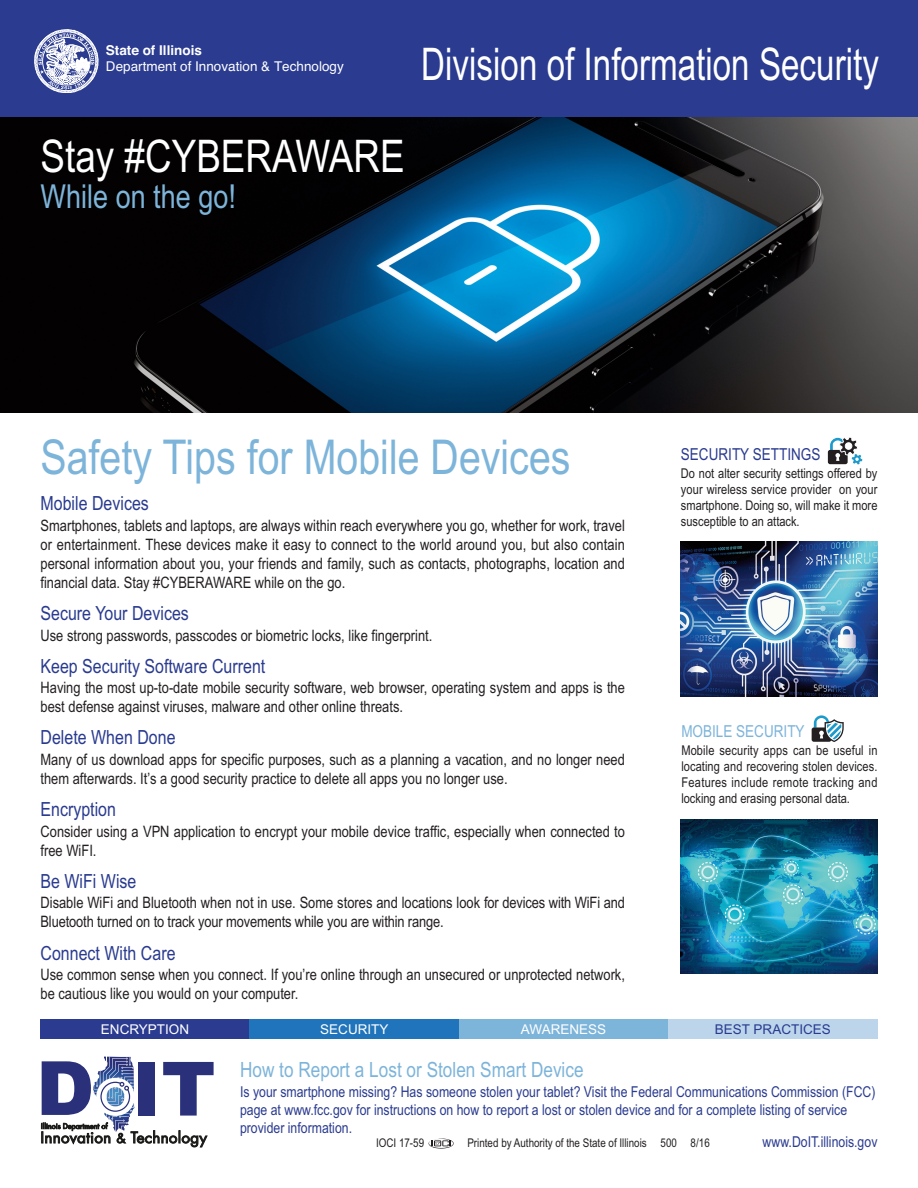
<style>
.page{position:relative;width:918px;height:1188px;background:#fff}
.page>*{position:absolute;margin:0;border:0;box-sizing:border-box;transform-origin:0 0}
.t1{font:48px "Arial Narrow";color:#7db4da}
.t2{font:45px "Arial Narrow";color:#fff;scale:.9 1}
.t3{font:45px "Arial Narrow";color:#fff}
.t4{font:33px "Arial Narrow";color:#7db4da}
.t5{font:21px "Arial Narrow";color:#7db4da}
.t6{font:19.5px "Arial Narrow";color:#2a3b90}
.t7{font:16.5px "Arial Narrow";color:#2a3b90}
.t8{font:16.5px "Arial Narrow";color:#7db4da}
.t9{font:15.75px/18.9px "Arial Narrow";color:#231f20}
.t10{font:15px/18px "Arial Narrow";color:#2a3b90}
.t11{font:15px "Futura Std";letter-spacing:.025em;color:#040503}
.t12{font:13.5px/16.2px "Arial Narrow";color:#231f20;text-align:justify}
.t13{font:13.5px "Helvetica";color:#fff}
.t14{font:13.5px "Arial";color:#fff}
.t15{font:700 13.5px "Helvetica";color:#fff}
.t16{font:13.5px "Arial";color:#2a3b90}
.t17{font:12px "Arial Narrow";color:#231f20}
.t18{font:7.2px "Futura Std";color:#040503}
.s1{font-size:12.9px}
</style>
<div class="page">
<div style="left:0;top:0;width:918px;height:119px;background:#2a3b90"></div>
<img style="left:0;top:118px;width:918px;height:294px">
<div style="left:138px;top:1062px;width:17px;height:54px;background:#2a317a"></div>
<svg style="left:163px;top:1062px;width:51px;height:54px"></svg>
<svg style="left:42px;top:1057px;width:93px;height:75px"></svg>
<svg style="left:34px;top:29px;width:65px;height:64px"></svg>
<div style="left:40px;top:1019px;width:210px;height:20px;background:#2a3b90"></div>
<div style="left:250px;top:1019px;width:209px;height:20px;background:#2074bb"></div>
<div style="left:459px;top:1019px;width:209px;height:20px;background:#7db4da"></div>
<div style="left:668px;top:1019px;width:210px;height:20px;background:#bcd5eb"></div>
<img style="left:681px;top:542px;width:197px;height:154px">
<img style="left:681px;top:819px;width:197px;height:155px">
<svg style="left:828px;top:437px;width:34px;height:27px"></svg>
<svg style="left:812px;top:715px;width:32px;height:27px"></svg>
<svg style="left:429px;top:1139px;width:24px;height:10px"></svg>
<p class="t15" style="left:106px;top:40px;width:98px">State of Illinois</p>
<p class="t13" style="left:106px;top:56px;width:239px">Department of Innovation &amp; Technology</p>
<h2 class="t3" style="left:40px;top:130px;width:366px">Stay #CYBERAWARE</h2>
<h3 class="t4" style="left:40px;top:177px;width:197px">While on the go!</h3>
<h2 class="t2" style="left:421px;top:38px;width:510px">Division of Information Security</h2>
<h1 class="t1" style="left:40px;top:429px;width:532px">Safety Tips for Mobile Devices</h1>
<p class="t6" style="left:40px;top:492px;width:110px">Mobile Devices</p>
<p class="t9" style="left:40px;top:516px;width:586px;text-align:justify">Smartphones, tablets and laptops, are always within reach everywhere you go, whether for work, travel or entertainment. These devices make it easy to connect to the world around you, but also contain personal information about you, your friends and family, such as contacts, photographs, location and financial data. Stay #CYBERAWARE while on the go.</p>
<p class="t6" style="left:40px;top:602px;width:150px">Secure Your Devices</p>
<p class="t9" style="left:40px;top:626px;width:393px">Use strong passwords, passcodes or biometric locks, like fingerprint.</p>
<p class="t6" style="left:40px;top:655px;width:226px">Keep Security Software Current</p>
<p class="t9" style="left:40px;top:678px;width:586px">Having the most up-to-date mobile security software, web browser, operating system and apps is the best defense against viruses, malware and other online threats.</p>
<p class="t6" style="left:40px;top:726px;width:137px">Delete When Done</p>
<p class="t9" style="left:40px;top:750px;width:586px">Many of us download apps for specific purposes, such as a planning a vacation, and no longer need them afterwards. It’s a good security practice to delete all apps you no longer use.</p>
<p class="t6" style="left:40px;top:798px;width:77px">Encryption</p>
<p class="t9" style="left:40px;top:822px;width:586px">Consider using a VPN application to encrypt your mobile device traffic, especially when connected to free WiFI.</p>
<p class="t6" style="left:40px;top:870px;width:97px">Be WiFi Wise</p>
<p class="t9" style="left:40px;top:894px;width:586px">Disable WiFi and Bluetooth when not in use. Some stores and locations look for devices with WiFi and<br>Bluetooth turned on to track your movements while you are within range.</p>
<p class="t6" style="left:40px;top:941px;width:137px">Connect With Care</p>
<p class="t9" style="left:40px;top:965px;width:586px">Use common sense when you connect. If you’re online through an unsecured or unprotected network, be cautious like you would on your computer.</p>
<p class="t14" style="left:101px;top:1021px;width:90px">ENCRYPTION</p>
<p class="t14" style="left:320px;top:1021px;width:70px">SECURITY</p>
<p class="t14" style="left:521px;top:1021px;width:87px">AWARENESS</p>
<p class="t16" style="left:715px;top:1021px;width:118px">BEST PRACTICES</p>
<h3 class="t5" style="left:240px;top:1057px;width:345px">How to Report a Lost or Stolen Smart Device</h3>
<p class="t10" style="left:240px;top:1083px;width:637px">Is your smartphone missing? Has someone stolen your tablet? Visit the Federal Communications Commission (FCC) page at www.fcc.gov for instructions on how to report a lost or stolen device and for a complete listing of service provider information.</p>
<p class="t7" style="left:681px;top:445px;width:141px">SECURITY SETTINGS</p>
<p class="t12" style="left:681px;top:465px;width:198px">Do not alter security settings offered by your wireless service provider on your smartphone. Doing so, will make it more susceptible to an attack.</p>
<p class="t8" style="left:681px;top:722px;width:125px">MOBILE SECURITY</p>
<p class="t12" style="left:681px;top:742px;width:198px">Mobile security apps can be useful in locating and recovering stolen devices.<br>Features include remote tracking and locking and erasing personal data.</p>
<p class="t18" style="left:41px;top:1123px;width:68px">Illinois Department of</p>
<p class="t11" style="left:41px;top:1131px;width:168px">Innovation <span class="s1">&amp;</span> Technology</p>
<p class="t17" style="left:376px;top:1136px;width:50px">IOCI 17-59</p>
<p class="t17" style="left:467px;top:1136px;width:244px">Printed by Authority of the State of Illinois 500 8/16</p>
<p class="t10" style="left:763px;top:1133px;width:116px">www.DoIT.illinois.gov</p>
</div>
